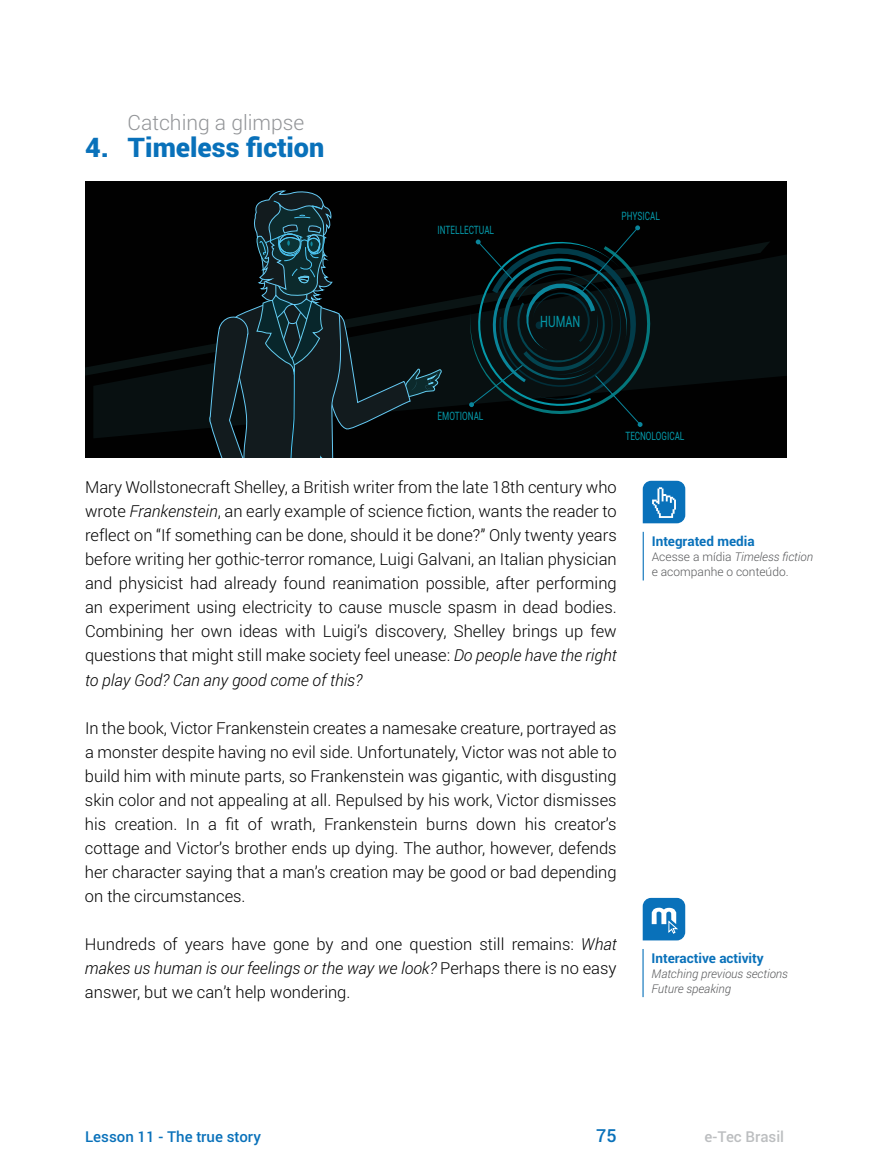
<style>
.page{position:relative;width:872px;height:1170px;background:#fff}
.page>*{position:absolute;margin:0;border:0;box-sizing:border-box;transform-origin:0 0}
.t1{font:900 27px "Roboto";color:#0971ba}
.t2{font:300 21px "Roboto";color:#939598}
.t3{font:500 18px "Roboto";color:#0971ba}
.t4{font:300 16.5px/24px "Roboto";color:#000;text-align:justify}
.t5{font:15.45px "Roboto";color:#0598a8;scale:.72 1}
.t6{font:500 15px "Roboto";color:#0971ba}
.t7{font:500 15px "Roboto";color:#bcbec0}
.t8{font:700 13.5px "Roboto";color:#0971ba}
.t9{font:300 12px/15px "Roboto";color:#58595b}
.t10{font:italic 300 12px/15px "Roboto";color:#58595b}
.t11{font:11.4px "Roboto";color:#0598a8;scale:.72 1}
.s1{font-style:italic}
</style>
<div class="page">
<div style="left:85px;top:181px;width:702px;height:276px;background:#010101"></div>
<svg style="left:93px;top:254px;width:694px;height:184px;background:#040808"></svg>
<svg style="left:85px;top:241px;width:685px;height:134px;background:#040808"></svg>
<svg style="left:209px;top:190px;width:232px;height:268px;background:#0c181b"></svg>
<svg style="left:468px;top:225px;width:195px;height:202px;background:#04171a"></svg>
<hr style="left:642px;top:532px;width:2px;height:48px;background:#0971ba">
<svg style="left:643px;top:480px;width:42px;height:43px;background:#2d86c4"></svg>
<svg style="left:642px;top:897px;width:43px;height:43px;background:#3e8fc8"></svg>
<hr style="left:642px;top:948px;width:1px;height:49px;background:#0971ba">
<p class="t2" style="left:128px;top:108px;width:178px">Catching a glimpse</p>
<h1 class="t1" style="left:85px;top:128px;width:241px">4. Timeless fiction</h1>
<p class="t11" style="left:437px;top:222px;width:80px">INTELLECTUAL</p>
<p class="t11" style="left:437px;top:408px;width:65px">EMOTIONAL</p>
<p class="t5" style="left:540px;top:310px;width:57px">HUMAN</p>
<p class="t11" style="left:621px;top:208px;width:55px">PHYSICAL</p>
<p class="t11" style="left:625px;top:428px;width:83px">TECNOLOGICAL</p>
<p class="t4" style="left:85px;top:475px;width:533px">Mary Wollstonecraft Shelley, a British writer from the late 18th century who wrote <span class="s1">Frankenstein</span>, an early example of science fiction, wants the reader to reflect on “If something can be done, should it be done?” Only twenty years before writing her gothic-terror romance, Luigi Galvani, an Italian physician and physicist had already found reanimation possible, after performing an experiment using electricity to cause muscle spasm in dead bodies.<br>Combining her own ideas with Luigi’s discovery, Shelley brings up few questions that might still make society feel unease: <span class="s1">Do people have the right to play God? Can any good come of this?</span></p>
<p class="t4" style="left:85px;top:715px;width:533px">In the book, Victor Frankenstein creates a namesake creature, portrayed as a monster despite having no evil side. Unfortunately, Victor was not able to build him with minute parts, so Frankenstein was gigantic, with disgusting skin color and not appealing at all. Repulsed by his work, Victor dismisses his creation. In a fit of wrath, Frankenstein burns down his creator’s cottage and Victor’s brother ends up dying. The author, however, defends her character saying that a man’s creation may be good or bad depending on the circumstances.</p>
<p class="t4" style="left:85px;top:931px;width:533px">Hundreds of years have gone by and one question still remains: <span class="s1">What makes us human is our feelings or the way we look?</span> Perhaps there is no easy answer, but we can’t help wondering.</p>
<p class="t8" style="left:652px;top:532px;width:104px">Integrated media</p>
<p class="t9" style="left:652px;top:549px;width:163px">Acesse a mídia <span class="s1">Timeless fiction </span>e acompanhe o conteúdo.</p>
<p class="t8" style="left:651px;top:949px;width:114px">Interactive activity</p>
<p class="t10" style="left:651px;top:966px;width:138px">Matching previous sections<br>Future speaking</p>
<p class="t6" style="left:85px;top:1125px;width:177px">Lesson 11 - The true story</p>
<p class="t3" style="left:596px;top:1122px;width:22px">75</p>
<p class="t7" style="left:704px;top:1125px;width:81px">e-Tec Brasil</p>
</div>
